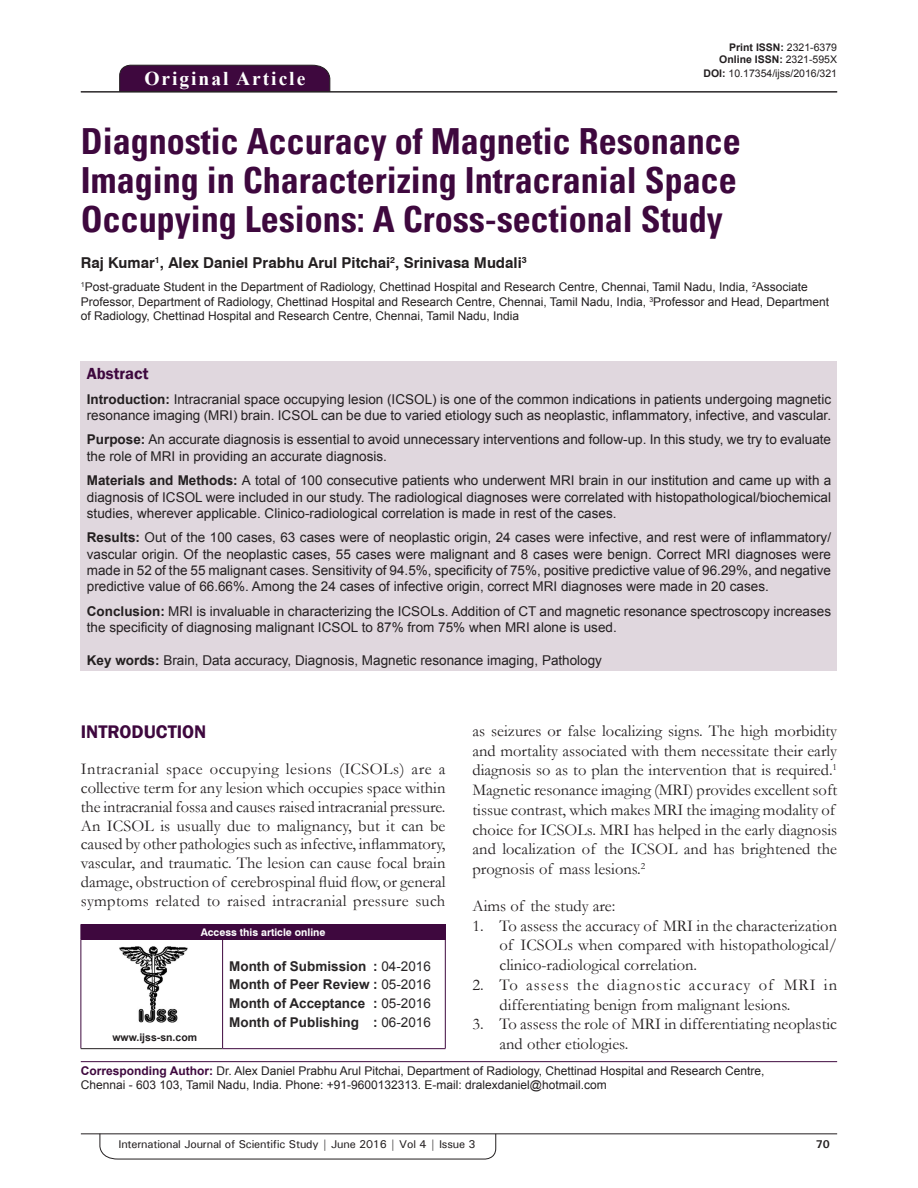
<style>
.page{position:relative;width:918px;height:1188px;background:#fff}
.page>*{position:absolute;margin:0;border:0;box-sizing:border-box;transform-origin:0 0}
.AT{font:700 condensed 36px/39px "Univers";color:#3e083e;text-align:justify}
.AH{font:700 19.5px "Times New Roman";letter-spacing:.1em;color:#fff}
.t1{font:600 18.75px "Franklin Gothic";color:#3e083e}
.TX{font:16.5px/19.6px "Garamond";color:#231f20}
.L{font:16.5px/19.6px "Garamond";color:#231f20;text-align:justify}
.LL{font:16.5px/19.6px "Garamond";color:#231f20}
.TX_No_After_Space{font:16.5px "Garamond";color:#231f20}
.ABSH{font:600 16.5px "Franklin Gothic";color:#3e083e}
.AU{font:700 15px "Swiss 721 BT";color:#231f20}
.ABS{font:13.5px/16.2px "Arial";color:#231f20}
.HIS{font:700 13.5px/18.8px "Arial";color:#282526;text-align:justify}
.KWD{font:13.5px "Arial";color:#231f20}
.AFF{font:12px/14.4px "Arial";color:#231f20}
.ADD{font:12px/14.4px "Arial";color:#231f20}
.t2{font:500 11.25px "Univers";letter-spacing:-.015em;color:#231f20}
.t3{font:700 11.25px "Univers";color:#231f20}
.DOI{font:700 10.5px "Arial";color:#231f20}
.DOI-2{font:10.5px "Arial";color:#231f20}
.AAO{font:700 10.5px "Swiss 721 BT";color:#fff}
.Web{font:700 10.5px "Arial";color:#231f20}
.s1{font-weight:400}
.s2{font-weight:700}
.s3{font-weight:700;color:#3e083e}
</style>
<div class="page">
<hr style="left:81px;top:1134px;width:756px;height:1px;background:#231f20">
<svg style="left:100px;top:1133px;width:396px;height:26px"></svg>
<div style="left:119px;top:65px;width:211px;height:26px;background:#3e083e"></div>
<hr style="left:81px;top:91px;width:756px;height:1px;background:#231f20">
<div style="left:81px;top:361px;width:756px;height:310px;background:#e0d7de"></div>
<img style="left:119px;top:946px;width:69px;height:76px">
<div style="left:81px;top:924px;width:364px;height:15px;background:#3e083e"></div>
<svg style="left:445px;top:924px;width:1px;height:15px"></svg>
<hr style="left:81px;top:939px;width:142px;height:1px;background:#3e083e">
<hr style="left:81px;top:940px;width:1px;height:108px;background:#3e083e">
<hr style="left:81px;top:1048px;width:142px;height:1px;background:#231f20">
<hr style="left:223px;top:939px;width:223px;height:1px;background:#3e083e">
<hr style="left:222px;top:940px;width:1px;height:108px;background:#3e083e">
<hr style="left:445px;top:940px;width:1px;height:108px;background:#3e083e">
<hr style="left:223px;top:1048px;width:223px;height:1px;background:#3e083e">
<hr style="left:81px;top:1061px;width:756px;height:1px;background:#3e083e">
<p class="AH" style="left:144px;top:64px;width:162px">Original Article</p>
<p class="DOI" style="left:729px;top:39px;width:109px">Print ISSN: <span class="s1">2321-6379</span></p>
<p class="DOI" style="left:719px;top:52px;width:119px">Online ISSN: <span class="s1">2321-595X</span></p>
<p class="DOI-2" style="left:703px;top:66px;width:135px"><span class="s2">DOI:</span> 10.17354/ijss/2016/321</p>
<p class="AT" style="left:81px;top:122px;width:661px">Diagnostic Accuracy of Magnetic Resonance Imaging in Characterizing Intracranial Space Occupying Lesions: A Cross-sectional Study</p>
<p class="AU" style="left:81px;top:254px;width:447px">Raj Kumar<sup>1</sup>, Alex Daniel Prabhu Arul Pitchai<sup>2</sup>, Srinivasa Mudali<sup>3</sup></p>
<p class="AFF" style="left:81px;top:280px;width:750px"><sup>1</sup>Post-graduate Student in the Department of Radiology, Chettinad Hospital and Research Centre, Chennai, Tamil Nadu, India, <sup>2</sup>Associate<br>Professor, Department of Radiology, Chettinad Hospital and Research Centre, Chennai, Tamil Nadu, India, <sup>3</sup>Professor and Head, Department of Radiology, Chettinad Hospital and Research Centre, Chennai, Tamil Nadu, India</p>
<p class="ABSH" style="left:87px;top:363px;width:63px">Abstract</p>
<p class="ABS" style="left:87px;top:391px;width:746px"><span class="s2">Introduction:</span> Intracranial space occupying lesion (ICSOL) is one of the common indications in patients undergoing magnetic resonance imaging (MRI) brain. ICSOL can be due to varied etiology such as neoplastic, inflammatory, infective, and vascular.</p>
<p class="ABS" style="left:87px;top:432px;width:746px"><span class="s2">Purpose:</span> An accurate diagnosis is essential to avoid unnecessary interventions and follow-up. In this study, we try to evaluate the role of MRI in providing an accurate diagnosis.</p>
<p class="ABS" style="left:87px;top:472px;width:746px;text-align:justify"><span class="s2">Materials and Methods:</span> A total of 100 consecutive patients who underwent MRI brain in our institution and came up with a diagnosis of ICSOL were included in our study. The radiological diagnoses were correlated with histopathological/biochemical studies, wherever applicable. Clinico-radiological correlation is made in rest of the cases.</p>
<p class="ABS" style="left:87px;top:530px;width:746px;text-align:justify"><span class="s2">Results:</span> Out of the 100 cases, 63 cases were of neoplastic origin, 24 cases were infective, and rest were of inflammatory/ vascular origin. Of the neoplastic cases, 55 cases were malignant and 8 cases were benign. Correct MRI diagnoses were made in 52 of the 55 malignant cases. Sensitivity of 94.5%, specificity of 75%, positive predictive value of 96.29%, and negative predictive value of 66.66%. Among the 24 cases of infective origin, correct MRI diagnoses were made in 20 cases.</p>
<p class="ABS" style="left:87px;top:603px;width:746px"><span class="s2">Conclusion:</span> MRI is invaluable in characterizing the ICSOLs. Addition of CT and magnetic resonance spectroscopy increases the specificity of diagnosing malignant ICSOL to 87% from 75% when MRI alone is used.</p>
<p class="KWD" style="left:87px;top:651px;width:517px"><span class="s2">Key words:</span> Brain, Data accuracy, Diagnosis, Magnetic resonance imaging, Pathology</p>
<p class="TX" style="left:473px;top:721px;width:366px">as seizures or false localizing signs. The high morbidity and mortality associated with them necessitate their early diagnosis so as to plan the intervention that is required.<sup>1<br></sup>Magnetic resonance imaging (MRI) provides excellent soft tissue contrast, which makes MRI the imaging modality of choice for ICSOLs. MRI has helped in the early diagnosis and localization of the ICSOL and has brightened the prognosis of mass lesions.<sup>2</sup></p>
<p class="TX_No_After_Space" style="left:473px;top:895px;width:144px">Aims of the study are:</p>
<p class="L" style="left:500px;top:915px;width:339px;text-indent:-27px">1. To assess the accuracy of MRI in the characterization of ICSOLs when compared with histopathological/ clinico-radiological correlation.</p>
<p class="L" style="left:500px;top:974px;width:339px;text-indent:-27px">2. To assess the diagnostic accuracy of MRI in differentiating benign from malignant lesions.</p>
<p class="LL" style="left:500px;top:1014px;width:339px;text-indent:-27px">3. To assess the role of MRI in differentiating neoplastic and other etiologies.</p>
<h1 class="t1" style="left:81px;top:720px;width:127px">INTRODUCTION</h1>
<p class="TX" style="left:81px;top:759px;width:366px;line-height:18.8px;text-align:justify">Intracranial space occupying lesions (ICSOLs) are a collective term for any lesion which occupies space within the intracranial fossa and causes raised intracranial pressure.<br>An ICSOL is usually due to malignancy, but it can be caused by other pathologies such as infective, inflammatory, vascular, and traumatic. The lesion can cause focal brain damage, obstruction of cerebrospinal fluid flow, or general symptoms related to raised intracranial pressure such</p>
<p class="AAO" style="left:201px;top:926px;width:126px">Access this article online</p>
<p class="HIS" style="left:229px;top:957px;width:203px">Month of Submission : <span class="s1">04-2016<br></span>Month of Peer Review : <span class="s1">05-2016<br></span>Month of Acceptance : <span class="s1">05-2016<br></span>Month of Publishing : <span class="s1">06-2016</span></p>
<p class="ADD" style="left:81px;top:1063px;width:685px"><span class="s3">Corresponding Author:</span> Dr. Alex Daniel Prabhu Arul Pitchai, Department of Radiology, Chettinad Hospital and Research Centre,<br>Chennai - 603 103, Tamil Nadu, India. Phone: +91-9600132313. E-mail: dralexdaniel@hotmail.com</p>
<p class="Web" style="left:112px;top:1030px;width:86px">www.ijss-sn.com</p>
<p class="t2" style="left:118px;top:1137px;width:359px">International Journal of Scientific Study | June 2016 | Vol 4 | Issue 3</p>
<p class="t3" style="left:816px;top:1137px;width:16px">70</p>
</div>
